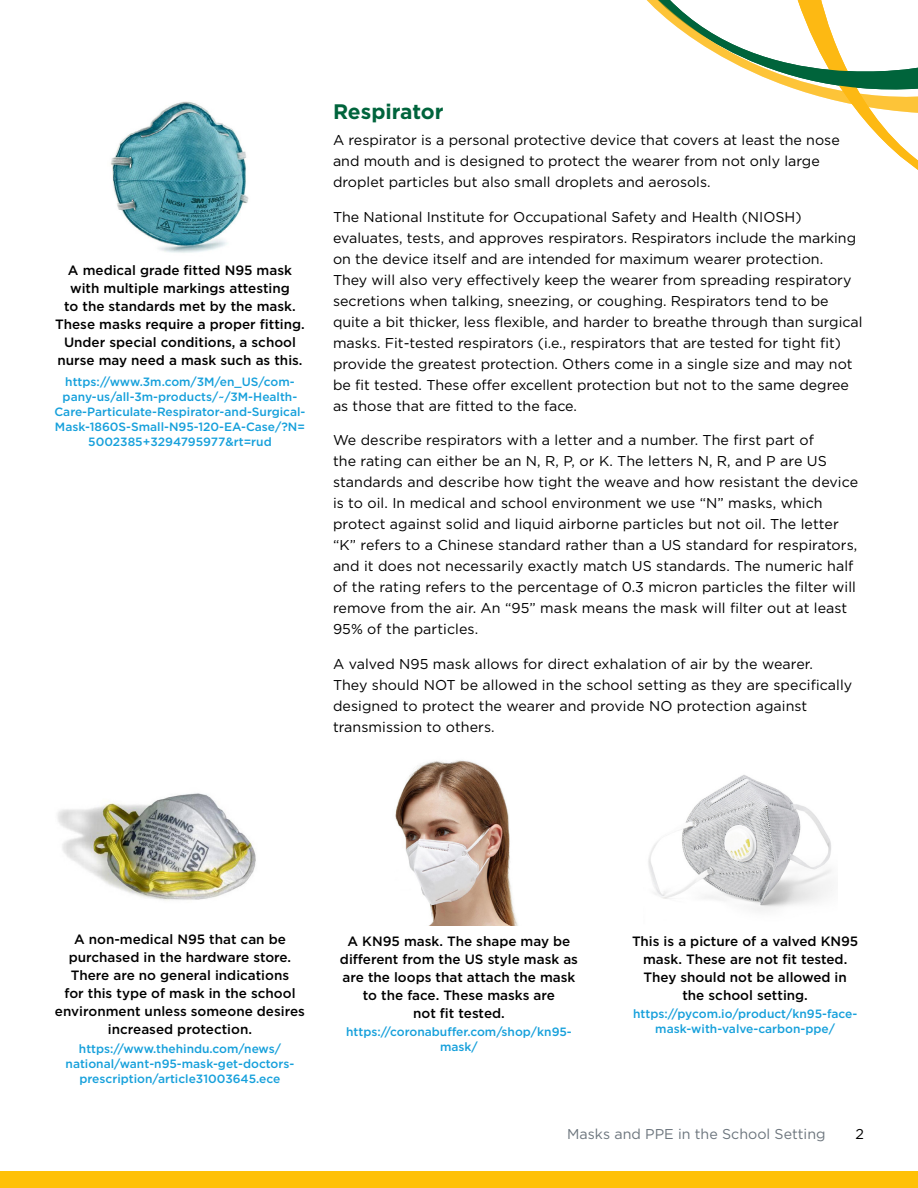
<style>
.page{position:relative;width:918px;height:1188px;background:#fff}
.page>*{position:absolute;margin:0;border:0;box-sizing:border-box;transform-origin:0 0}
.t1{font:700 21px "Gotham";color:#00643c}
.t2{font:14.25px/21px "Gotham";color:#000}
.t3{font:14.25px "Gotham";color:#6c757d}
.t4{font:500 13.5px/18px "Gotham";color:#000;text-align:center}
.t5{font:500 12px/15px "Gotham";color:#16a0db;text-align:center}
</style>
<div class="page">
<div style="left:0;top:1171px;width:918px;height:17px;background:#ffc107"></div>
<img style="left:57px;top:793px;width:199px;height:108px">
<img style="left:648px;top:775px;width:184px;height:136px">
<img style="left:395px;top:760px;width:123px;height:165px">
<img style="left:111px;top:101px;width:138px;height:152px">
<svg style="left:646px;top:0;width:272px;height:170px"></svg>
<p class="t4" style="left:55px;top:261px;width:251px">A medical grade fitted N95 mask with multiple markings attesting<br>to the standards met by the mask.<br>These masks require a proper fitting.<br>Under special conditions, a school nurse may need a mask such as this.</p>
<p class="t5" style="left:54px;top:375px;width:253px">https://www.3m.com/3M/en_US/com&shy;pany-us/all-3m-products/~/3M-Health-Care-Particulate-Respirator-and-Surgical-Mask-1860S-Small-N95-120-EA-Case/?N= 5002385+3294795977&amp;rt=rud</p>
<h1 class="t1" style="left:333px;top:99px;width:112px">Respirator</h1>
<p class="t2" style="left:333px;top:129px;width:508px">A respirator is a personal protective device that covers at least the nose and mouth and is designed to protect the wearer from not only large droplet particles but also small droplets and aerosols.</p>
<p class="t2" style="left:333px;top:206px;width:531px">The National Institute for Occupational Safety and Health (NIOSH) evaluates, tests, and approves respirators. Respirators include the marking on the device itself and are intended for maximum wearer protection.<br>They will also very effectively keep the wearer from spreading respiratory secretions when talking, sneezing, or coughing. Respirators tend to be quite a bit thicker, less flexible, and harder to breathe through than surgical masks. Fit-tested respirators (i.e., respirators that are tested for tight fit) provide the greatest protection. Others come in a single size and may not be fit tested. These offer excellent protection but not to the same degree as those that are fitted to the face.</p>
<p class="t2" style="left:333px;top:429px;width:527px">We describe respirators with a letter and a number. The first part of<br>the rating can either be an N, R, P, or K. The letters N, R, and P are US standards and describe how tight the weave and how resistant the device is to oil. In medical and school environment we use “N” masks, which protect against solid and liquid airborne particles but not oil. The letter “K” refers to a Chinese standard rather than a US standard for respirators, and it does not necessarily exactly match US standards. The numeric half of the rating refers to the percentage of 0.3 micron particles the filter will remove from the air. An “95” mask means the mask will filter out at least 95% of the particles.</p>
<p class="t2" style="left:333px;top:653px;width:521px">A valved N95 mask allows for direct exhalation of air by the wearer.<br>They should NOT be allowed in the school setting as they are specifically designed to protect the wearer and provide NO protection against transmission to others.</p>
<p class="t4" style="left:55px;top:930px;width:252px">A non-medical N95 that can be purchased in the hardware store.<br>There are no general indications<br>for this type of mask in the school environment unless someone desires increased protection.</p>
<p class="t5" style="left:66px;top:1041px;width:230px">https://www.thehindu.com/news/ national/want-n95-mask-get-doctors&shy;prescription/article31003645.ece</p>
<p class="t4" style="left:340px;top:932px;width:240px">A KN95 mask. The shape may be different from the US style mask as are the loops that attach the mask to the face. These masks are<br>not fit tested.</p>
<p class="t5" style="left:346px;top:1024px;width:227px">https://coronabuffer.com/shop/kn95- mask/</p>
<p class="t4" style="left:632px;top:932px;width:228px">This is a picture of a valved KN95 mask. These are not fit tested.<br>They should not be allowed in the school setting.</p>
<p class="t5" style="left:633px;top:1006px;width:226px">https://pycom.io/product/kn95-face&shy;mask-with-valve-carbon-ppe/</p>
<p class="t3" style="left:567px;top:1126px;width:260px">Masks and PPE in the School Setting</p>
<p class="t2" style="left:855px;top:1123px;width:10px">2</p>
</div>
